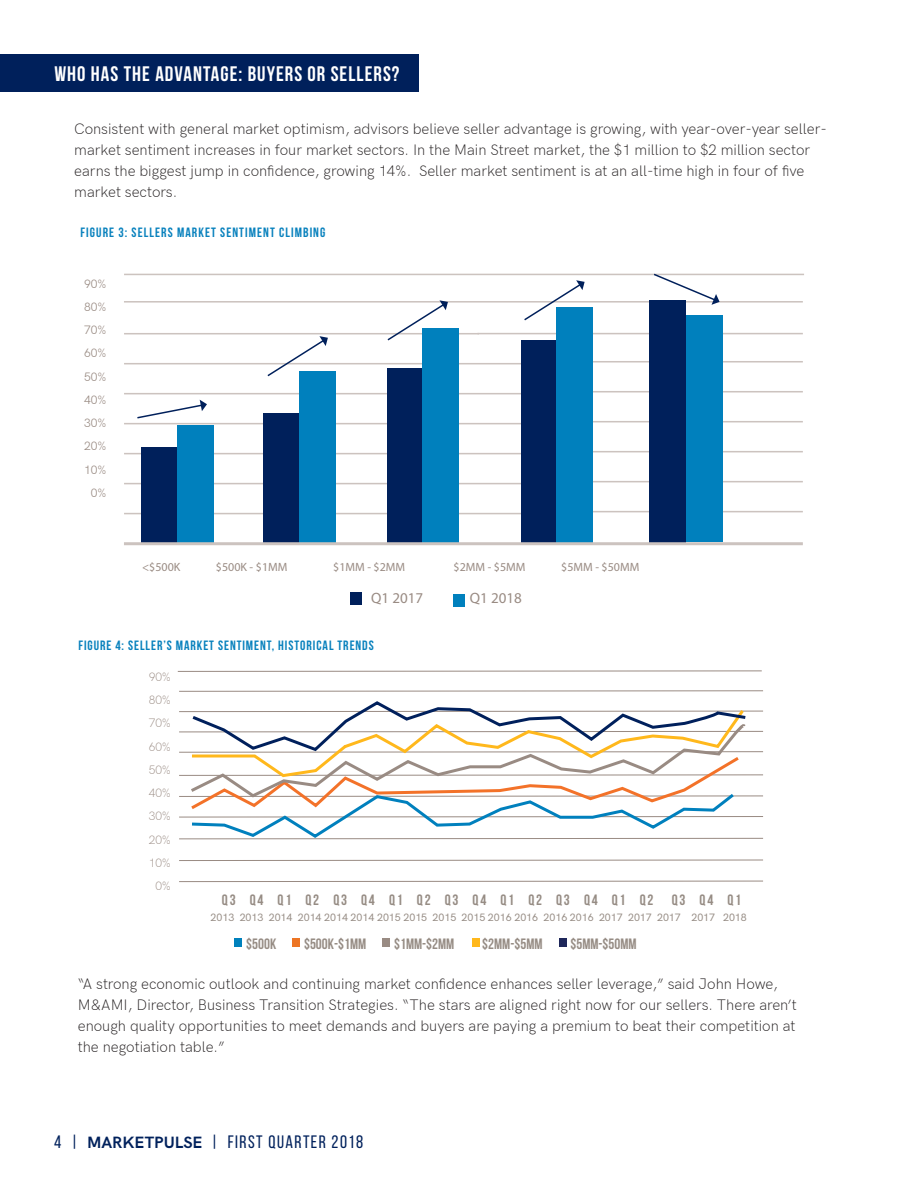
<style>
.page{position:relative;width:918px;height:1188px;background:#fff}
.page>*{position:absolute;margin:0;border:0;box-sizing:border-box;transform-origin:0 0}
.t1{font:700 21px "Bebas Neue";letter-spacing:.05em;color:#fff}
.t2{font:18px "Bebas Neue";letter-spacing:.08em;color:#00215c}
.t3{font:300 15px/21px "HK Grotesk";color:#231f20}
.t4{font:700 15px "Bebas Neue";color:#968c84}
.t5{font:700 15px "Bebas Neue";letter-spacing:.12em;color:#968c84}
.t6{font:15px "Myriad Pro";color:#998b83}
.t7{font:700 13.5px "Bebas Neue";letter-spacing:.07em;color:#0881bd}
.t8{font:12px "Myriad Pro";color:#998b83}
.t9{font:12px/23.2px "HK Grotesk";color:#998b83;text-align:center}
.t10{font:300 12px/23.2px "HK Grotesk";color:#998b83;text-align:center}
.t11{font:500 10.5px "HK Grotesk";color:#968c84}
.s1{font-family:"HK Grotesk";font-weight:700;font-size:16.5px}
</style>
<div class="page">
<div style="left:0;top:54px;width:418px;height:38px;background:#00205b"></div>
<hr style="left:124px;top:274px;width:680px;height:1px;background:#ccc3bf">
<hr style="left:124px;top:301px;width:679px;height:2px;background:#ccc3bf">
<hr style="left:124px;top:333px;width:355px;height:1px;background:#ccc3bf">
<hr style="left:478px;top:333px;width:325px;height:1px;background:#ccc3bf">
<hr style="left:124px;top:363px;width:434px;height:1px;background:#ccc3bf">
<hr style="left:564px;top:361px;width:239px;height:2px;background:#ccc3bf">
<hr style="left:124px;top:393px;width:442px;height:1px;background:#ccc3bf">
<hr style="left:564px;top:391px;width:239px;height:1px;background:#ccc3bf">
<hr style="left:124px;top:423px;width:458px;height:1px;background:#ccc3bf">
<hr style="left:564px;top:421px;width:239px;height:1px;background:#ccc3bf">
<hr style="left:124px;top:453px;width:420px;height:1px;background:#ccc3bf">
<hr style="left:564px;top:451px;width:239px;height:1px;background:#ccc3bf">
<hr style="left:124px;top:483px;width:419px;height:1px;background:#ccc3bf">
<hr style="left:564px;top:481px;width:239px;height:1px;background:#ccc3bf">
<hr style="left:124px;top:513px;width:414px;height:1px;background:#ccc3bf">
<hr style="left:564px;top:511px;width:239px;height:1px;background:#ccc3bf">
<div style="left:141px;top:447px;width:37px;height:97px;background:#00205b"></div>
<div style="left:263px;top:414px;width:36px;height:129px;background:#00205b"></div>
<div style="left:387px;top:368px;width:36px;height:175px;background:#00205b"></div>
<div style="left:521px;top:340px;width:36px;height:204px;background:#00205b"></div>
<div style="left:650px;top:300px;width:36px;height:242px;background:#00205b"></div>
<div style="left:177px;top:425px;width:36px;height:118px;background:#0080bd"></div>
<div style="left:299px;top:371px;width:36px;height:172px;background:#0080bd"></div>
<div style="left:423px;top:328px;width:36px;height:215px;background:#0080bd"></div>
<div style="left:557px;top:308px;width:36px;height:236px;background:#0080bd"></div>
<div style="left:686px;top:315px;width:36px;height:227px;background:#0080bd"></div>
<hr style="left:124px;top:542px;width:679px;height:3px;background:#ccc3bf">
<svg style="left:137px;top:400px;width:70px;height:19px"></svg>
<svg style="left:266px;top:336px;width:62px;height:41px"></svg>
<svg style="left:386px;top:300px;width:62px;height:42px"></svg>
<svg style="left:523px;top:280px;width:62px;height:42px"></svg>
<svg style="left:652px;top:273px;width:68px;height:32px"></svg>
<svg style="left:179px;top:881px;width:584px;height:1px"></svg>
<svg style="left:179px;top:690px;width:584px;height:2px"></svg>
<svg style="left:177px;top:671px;width:585px;height:1px"></svg>
<svg style="left:179px;top:860px;width:584px;height:1px"></svg>
<div style="left:293px;top:939px;width:7px;height:8px;background:#ed7524"></div>
<div style="left:235px;top:939px;width:7px;height:8px;background:#0081bc"></div>
<div style="left:382px;top:939px;width:8px;height:8px;background:#998b83"></div>
<div style="left:472px;top:939px;width:7px;height:8px;background:#ffb81c"></div>
<svg style="left:179px;top:701px;width:584px;height:139px"></svg>
<div style="left:559px;top:939px;width:8px;height:8px;background:#1e275a"></div>
<div style="left:454px;top:594px;width:11px;height:13px;background:#0080bd"></div>
<div style="left:350px;top:592px;width:11px;height:13px;background:#00205b"></div>
<h1 class="t1" style="left:54px;top:62px;width:347px">WHO HAS THE ADVANTAGE: BUYERS OR SELLERS?</h1>
<p class="t3" style="left:74px;top:117px;width:754px">Consistent with general market optimism, advisors believe seller advantage is growing, with year-over-year seller&shy;market sentiment increases in four market sectors. In the Main Street market, the $1 million to $2 million sector earns the biggest jump in confidence, growing 14%. Seller market sentiment is at an all-time high in four of five market sectors.</p>
<p class="t7" style="left:81px;top:225px;width:246px">FIGURE 3: SELLERS MARKET SENTIMENT CLIMBING</p>
<p class="t9" style="left:84px;top:271px;width:24px">90%<br>80%<br>70%<br>60%<br>50%<br>40%<br>30%<br>20%<br>10%<br>0%</p>
<p class="t8" style="left:142px;top:559px;width:40px">&lt;$500K</p>
<p class="t8" style="left:216px;top:559px;width:73px">$500K - $1MM</p>
<p class="t8" style="left:333px;top:559px;width:73px">$1MM - $2MM</p>
<p class="t8" style="left:454px;top:559px;width:73px">$2MM - $5MM</p>
<p class="t8" style="left:561px;top:559px;width:80px">$5MM - $50MM</p>
<p class="t6" style="left:371px;top:589px;width:53px">Q1 2017</p>
<p class="t6" style="left:470px;top:589px;width:53px">Q1 2018</p>
<p class="t7" style="left:78px;top:638px;width:297px">FIGURE 4: SELLER’S MARKET SENTIMENT, HISTORICAL TRENDS</p>
<p class="t10" style="left:149px;top:664px;width:24px">90%<br>80%<br>70%<br>60%<br>50%<br>40%<br>30%<br>20%<br>10%<br>0%</p>
<p class="t5" style="left:222px;top:892px;width:521px">Q3 Q4 Q1 Q2 Q3 Q4 Q1 Q2 Q3 Q4 Q1 Q2 Q3 Q4 Q1 Q2 Q3 Q4 Q1</p>
<p class="t11" style="left:211px;top:910px;width:538px">2013 2013 2014 2014 2014 2014 2015 2015 2015 2015 2016 2016 2016 2016 2017 2017 2017 2017 2018</p>
<p class="t4" style="left:246px;top:935px;width:31px">$500K</p>
<p class="t4" style="left:304px;top:935px;width:64px">$500K-$1MM</p>
<p class="t4" style="left:394px;top:935px;width:62px">$1MM-$2MM</p>
<p class="t4" style="left:482px;top:935px;width:62px">$2MM-$5MM</p>
<p class="t4" style="left:570px;top:935px;width:68px">$5MM-$50MM</p>
<p class="t3" style="left:78px;top:972px;width:721px">“A strong economic outlook and continuing market confidence enhances seller leverage,” said John Howe, M&amp;AMI, Director, Business Transition Strategies. “The stars are aligned right now for our sellers. There aren’t enough quality opportunities to meet demands and buyers are paying a premium to beat their competition at the negotiation table.”</p>
<p class="t2" style="left:54px;top:1132px;width:311px">4 | <span class="s1">MARKETPULSE</span> | first QUARTER 2018</p>
</div>
